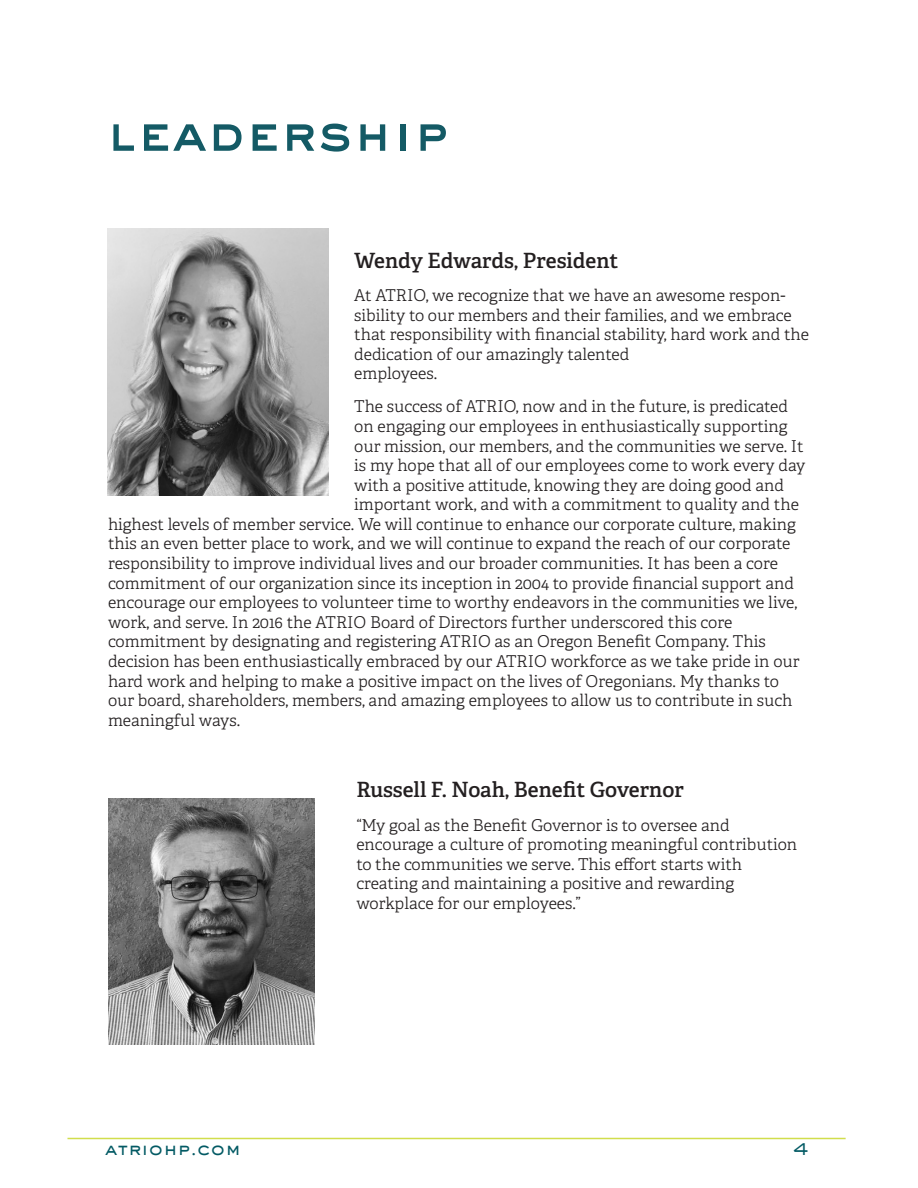
<style>
.page{position:relative;width:918px;height:1188px;background:#fff}
.page>*{position:absolute;margin:0;border:0;box-sizing:border-box;transform-origin:0 0}
.t1{font:51px "AT Sackers Heavy Gothic";color:#145a65}
.Paragraph{font:600 21px "Adelle";color:#231f20}
.t2{font:500 18px "AT Sackers Gothic";color:#035a64}
.Paragraph-2{font:16.35px/19.6px "Adelle PE Lt";color:#231f20}
</style>
<div class="page">
<hr style="left:68px;top:1138px;width:778px;height:1px;background:#d1de4d">
<img style="left:107px;top:228px;width:222px;height:268px">
<img style="left:108px;top:798px;width:206px;height:247px">
<p class="t1" style="left:108px;top:98px;width:342px">leadership</p>
<p class="Paragraph" style="left:354px;top:245px;width:266px">Wendy Edwards, President</p>
<p class="Paragraph-2" style="left:354px;top:285px;width:456px">At ATRIO, we recognize that we have an awesome respon&shy;sibility to our members and their families, and we embrace that responsibility with financial stability, hard work and the dedication of our amazingly talented<br>employees.</p>
<p class="Paragraph-2" style="left:354px;top:396px;width:435px">The success of ATRIO, now and in the future, is predicated</p>
<p class="Paragraph-2" style="left:354px;top:416px;width:435px">on engaging our employees in enthusiastically supporting</p>
<p class="Paragraph-2" style="left:354px;top:435px;width:451px">our mission, our members, and the communities we serve. It</p>
<p class="Paragraph-2" style="left:354px;top:455px;width:453px">is my hope that all of our employees come to work every day</p>
<p class="Paragraph-2" style="left:354px;top:475px;width:431px">with a positive attitude, knowing they are doing good and</p>
<p class="Paragraph-2" style="left:354px;top:494px;width:446px">important work, and with a commitment to quality and the</p>
<p class="Paragraph-2" style="left:108px;top:514px;width:689px">highest levels of member service. We will continue to enhance our corporate culture, making</p>
<p class="Paragraph-2" style="left:108px;top:533px;width:684px">this an even better place to work, and we will continue to expand the reach of our corporate</p>
<p class="Paragraph-2" style="left:108px;top:553px;width:672px">responsibility to improve individual lives and our broader communities. It has been a core</p>
<p class="Paragraph-2" style="left:108px;top:573px;width:688px">commitment of our organization since its inception in 2004 to provide financial support and</p>
<p class="Paragraph-2" style="left:108px;top:592px;width:691px">encourage our employees to volunteer time to worthy endeavors in the communities we live,</p>
<p class="Paragraph-2" style="left:108px;top:612px;width:626px">work, and serve. In 2016 the ATRIO Board of Directors further underscored this core</p>
<p class="Paragraph-2" style="left:108px;top:631px;width:659px">commitment by designating and registering ATRIO as an Oregon Benefit Company. This</p>
<p class="Paragraph-2" style="left:108px;top:651px;width:693px">decision has been enthusiastically embraced by our ATRIO workforce as we take pride in our</p>
<p class="Paragraph-2" style="left:108px;top:670px;width:672px">hard work and helping to make a positive impact on the lives of Oregonians. My thanks to</p>
<p class="Paragraph-2" style="left:108px;top:690px;width:686px">our board, shareholders, members, and amazing employees to allow us to contribute in such</p>
<p class="Paragraph-2" style="left:108px;top:710px;width:134px">meaningful ways.</p>
<p class="Paragraph" style="left:356px;top:775px;width:329px">Russell F. Noah, Benefit Governor</p>
<p class="Paragraph-2" style="left:356px;top:814px;width:442px">“My goal as the Benefit Governor is to oversee and encourage a culture of promoting meaningful contribution to the communities we serve. This effort starts with creating and maintaining a positive and rewarding workplace for our employees.”</p>
<p class="t2" style="left:105px;top:1137px;width:137px">atriohp.com</p>
<p class="t2" style="left:793px;top:1137px;width:18px">4</p>
</div>
